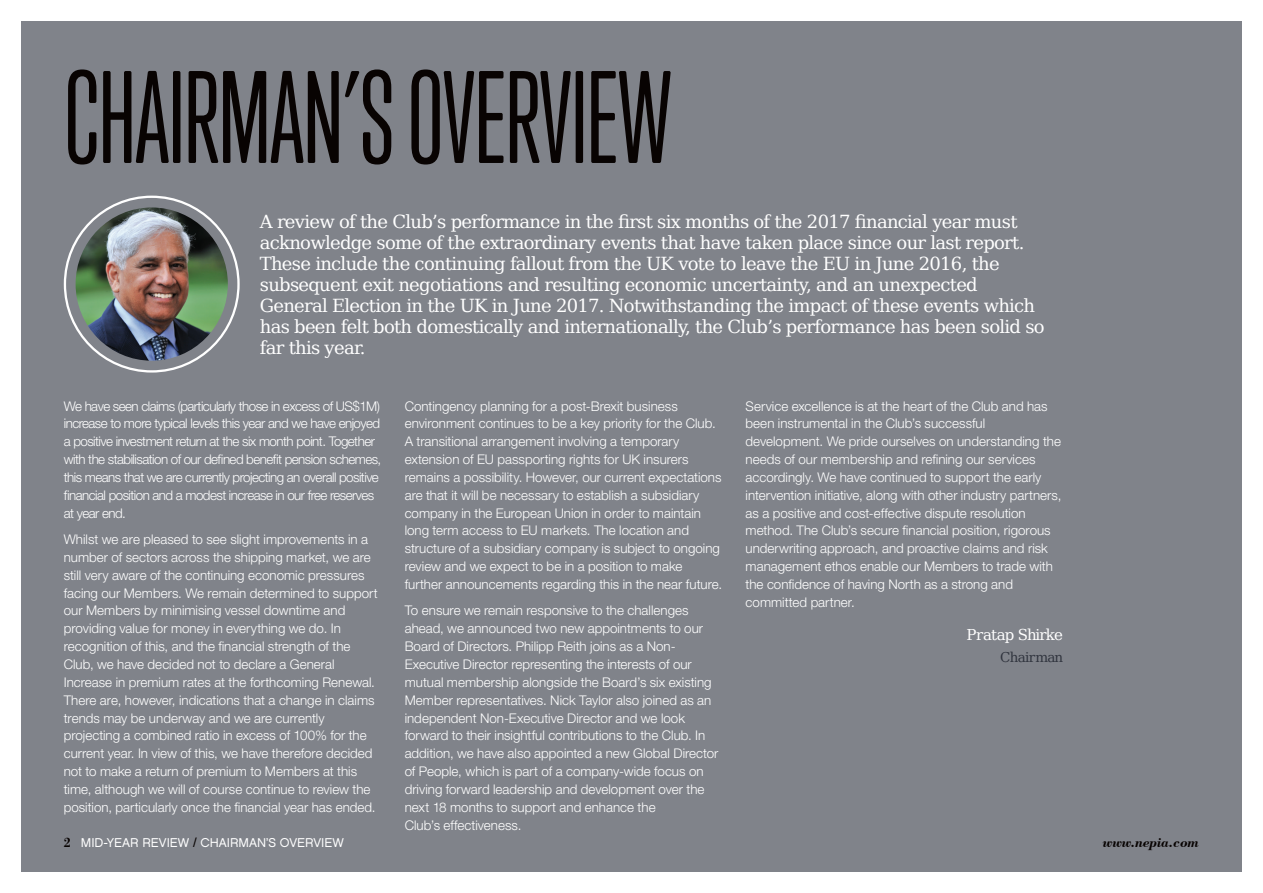
<style>
.page{position:relative;width:1263px;height:893px;background:#fff}
.page>*{position:absolute;margin:0;border:0;box-sizing:border-box;transform-origin:0 0}
.NORTH_-_Title{font:120px "Trump Soft Pro";letter-spacing:-.01em;color:#080302}
.t1{font:18px/21px "DejaVu Serif";letter-spacing:-.04em;color:#fff}
.t2{font:15px "DejaVu Serif";letter-spacing:-.055em;color:#fff}
.NORTH_-_Navigation{font:italic 700 14.25px "Bodoni BT";letter-spacing:-.01em;color:#080302}
.t3{font:13.5px "DejaVu Serif";letter-spacing:-.045em;color:#30343e}
.NORTH_-_Body{font:300 13.35px/17.9px "Helvetica Neue LT Std";color:#fff}
.NORTH_-_Body-2{font:300 13.35px/17.9px "Helvetica Neue LT Std";letter-spacing:-.04em;color:#fff}
.NORTH_-_Navigation-2{font:12.75px "Chalet London Nineteen Sixty";color:#fff}
.s1{font-family:"Bodoni Antiqua TOT Dem Bol";font-size:14.25px;color:#080302}
.s2{color:#080302}
</style>
<div class="page">
<div style="left:21px;top:21px;width:1221px;height:851px;background:#80838a"></div>
<img style="left:76px;top:207px;width:152px;height:154px">
<p class="NORTH_-_Title" style="left:64px;top:49px;width:610px">CHAIRMAN’S OVERVIEW</p>
<p class="t1" style="left:260px;top:211px;width:786px">A review of the Club’s performance in the first six months of the 2017 financial year must acknowledge some of the extraordinary events that have taken place since our last report.<br>These include the continuing fallout from the UK vote to leave the EU in June 2016, the subsequent exit negotiations and resulting economic uncertainty, and an unexpected General Election in the UK in June 2017. Notwithstanding the impact of these events which has been felt both domestically and internationally, the Club’s performance has been solid so far this year.</p>
<p class="NORTH_-_Body-2" style="left:64px;top:397px;width:319px">We have seen claims (particularly those in excess of US$1M) increase to more typical levels this year and we have enjoyed a positive investment return at the six month point. Together with the stabilisation of our defined benefit pension schemes, this means that we are currently projecting an overall positive financial position and a modest increase in our free reserves at year end.</p>
<p class="NORTH_-_Body" style="left:64px;top:530px;width:315px">Whilst we are pleased to see slight improvements in a number of sectors across the shipping market, we are still very aware of the continuing economic pressures facing our Members. We remain determined to support our Members by minimising vessel downtime and providing value for money in everything we do. In recognition of this, and the financial strength of the Club, we have decided not to declare a General Increase in premium rates at the forthcoming Renewal.<br>There are, however, indications that a change in claims trends may be underway and we are currently projecting a combined ratio in excess of 100% for the current year. In view of this, we have therefore decided not to make a return of premium to Members at this time, although we will of course continue to review the position, particularly once the financial year has ended.</p>
<p class="NORTH_-_Body" style="left:405px;top:397px;width:319px">Contingency planning for a post-Brexit business environment continues to be a key priority for the Club.<br>A transitional arrangement involving a temporary extension of EU passporting rights for UK insurers remains a possibility. However, our current expectations are that it will be necessary to establish a subsidiary company in the European Union in order to maintain long term access to EU markets. The location and structure of a subsidiary company is subject to ongoing review and we expect to be in a position to make further announcements regarding this in the near future.</p>
<p class="NORTH_-_Body" style="left:405px;top:601px;width:315px">To ensure we remain responsive to the challenges ahead, we announced two new appointments to our Board of Directors. Philipp Reith joins as a Non-Executive Director representing the interests of our mutual membership alongside the Board’s six existing Member representatives. Nick Taylor also joined as an independent Non-Executive Director and we look forward to their insightful contributions to the Club. In addition, we have also appointed a new Global Director of People, which is part of a company-wide focus on driving forward leadership and development over the next 18 months to support and enhance the<br>Club’s effectiveness.</p>
<p class="NORTH_-_Body" style="left:746px;top:397px;width:317px">Service excellence is at the heart of the Club and has been instrumental in the Club’s successful development. We pride ourselves on understanding the needs of our membership and refining our services accordingly. We have continued to support the early intervention initiative, along with other industry partners, as a positive and cost-effective dispute resolution method. The Club’s secure financial position, rigorous underwriting approach, and proactive claims and risk management ethos enable our Members to trade with the confidence of having North as a strong and committed partner.</p>
<p class="t2" style="left:966px;top:624px;width:98px">Pratap Shirke</p>
<p class="t3" style="left:1000px;top:647px;width:65px">Chairman</p>
<p class="NORTH_-_Navigation-2" style="left:64px;top:835px;width:282px"><span class="s1">2</span> MID-YEAR REVIEW <span class="s2">/</span> CHAIRMAN’S OVERVIEW</p>
<p class="NORTH_-_Navigation" style="left:1103px;top:834px;width:97px">www.nepia.com</p>
</div>
